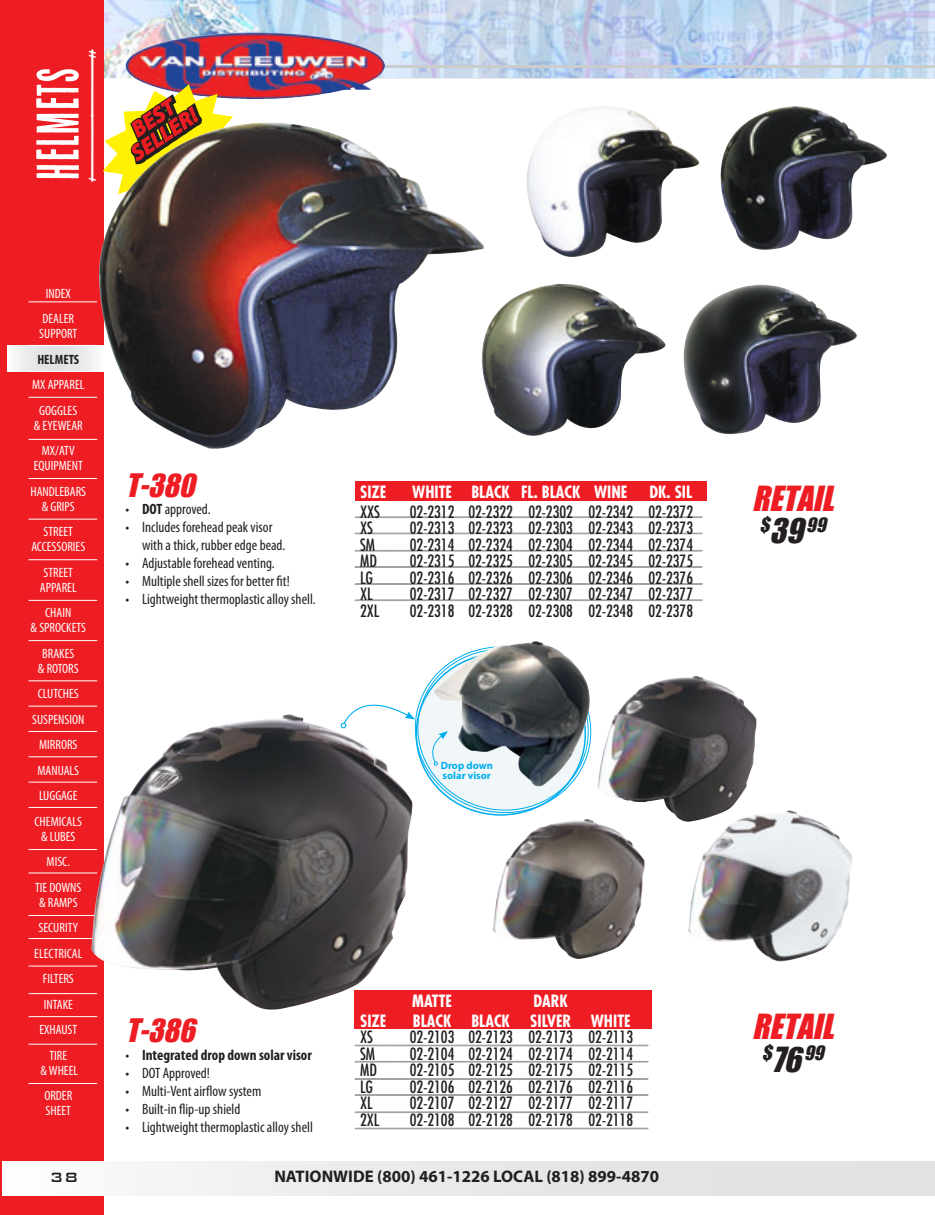
<style>
.page{position:relative;width:935px;height:1215px;background:#fff}
.page>*{position:absolute;margin:0;border:0;box-sizing:border-box;transform-origin:0 0}
.t1{font:79.2px "White Elephant";color:#fff;scale:.28 1}
.t2{font:50.25px "White Elephant";color:#fff}
.t3{font:italic 35.25px "Billboard";color:#ee1d23}
.BLACK_DESC_HEADER{font:italic 33px "Billboard";color:#ee1d23}
.t4{font:italic 700 21.6px "Myriad Pro";color:#ee1d23}
.t5{font:italic 20.55px "Billboard";color:#231f20}
.t6{font:18px "Abandoned Extended";color:#231f20}
.t7{font:700 16.8px "Myriad Pro";color:#231f20}
.t8{font:condensed 16.5px "Futura";color:#231f20}
.t9{font:700 condensed 16.5px "Futura";color:#fff}
.BODY_FEATURES{font:condensed 15px "Myriad Pro";color:#231f20}
.BODY_FEATURES-2{font:700 condensed 15px "Myriad Pro";color:#231f20}
.t10{font:condensed 13.5px/25.5px "Myriad Pro";color:#fff;text-align:center}
.t11{font:700 condensed 13.5px "Myriad Pro";color:#231f20}
.t12{font:700 10.5px "Myriad Pro";color:#00aeef}
.s1{font-weight:700}
.s2{font-weight:400}
.s3{font-size:35.25px}
</style>
<div class="page">
<img style="left:104px;top:0;width:830px;height:78px">
<hr style="left:162px;top:65px;width:772px;height:3px;background:#cbccce">
<div style="left:0;top:0;width:104px;height:1215px;background:#ee1d23"></div>
<div style="left:3px;top:1161px;width:931px;height:34px;background:linear-gradient(to right,#f9f9f9,#dcdde0)"></div>
<svg style="left:8px;top:345px;width:89px;height:27px;background:#e9eaeb"></svg>
<hr style="left:29px;top:301px;width:68px;height:1px;background:#fff">
<hr style="left:29px;top:345px;width:68px;height:1px;background:#fff">
<hr style="left:29px;top:371px;width:68px;height:1px;background:#fff">
<hr style="left:29px;top:397px;width:68px;height:1px;background:#fff">
<hr style="left:29px;top:439px;width:68px;height:1px;background:#fff">
<hr style="left:29px;top:478px;width:68px;height:1px;background:#fff">
<hr style="left:29px;top:519px;width:68px;height:1px;background:#fff">
<hr style="left:29px;top:559px;width:68px;height:1px;background:#fff">
<hr style="left:29px;top:600px;width:68px;height:1px;background:#fff">
<hr style="left:29px;top:640px;width:68px;height:1px;background:#fff">
<hr style="left:29px;top:680px;width:68px;height:1px;background:#fff">
<hr style="left:29px;top:706px;width:68px;height:1px;background:#fff">
<hr style="left:29px;top:731px;width:68px;height:1px;background:#fff">
<hr style="left:29px;top:756px;width:68px;height:1px;background:#fff">
<hr style="left:29px;top:782px;width:68px;height:1px;background:#fff">
<hr style="left:29px;top:807px;width:68px;height:1px;background:#fff">
<hr style="left:29px;top:849px;width:68px;height:1px;background:#fff">
<hr style="left:29px;top:873px;width:68px;height:1px;background:#fff">
<hr style="left:29px;top:915px;width:68px;height:1px;background:#fff">
<hr style="left:29px;top:938px;width:68px;height:1px;background:#fff">
<hr style="left:29px;top:966px;width:68px;height:1px;background:#fff">
<hr style="left:29px;top:993px;width:68px;height:1px;background:#fff">
<hr style="left:29px;top:1016px;width:68px;height:1px;background:#fff">
<hr style="left:29px;top:1044px;width:68px;height:1px;background:#fff">
<hr style="left:29px;top:1083px;width:68px;height:1px;background:#fff">
<img style="left:125px;top:32px;width:259px;height:67px">
<svg style="left:123px;top:84px;width:110px;height:38px"></svg>
<img style="left:483px;top:284px;width:182px;height:152px">
<img style="left:720px;top:106px;width:167px;height:144px">
<img style="left:683px;top:285px;width:174px;height:150px">
<img style="left:527px;top:107px;width:172px;height:150px">
<img style="left:97px;top:122px;width:386px;height:327px">
<div style="left:354px;top:481px;width:352px;height:19px;background:#ee1d23"></div>
<svg style="left:354px;top:516px;width:348px;height:2px"></svg>
<svg style="left:354px;top:532px;width:348px;height:3px"></svg>
<svg style="left:354px;top:550px;width:348px;height:2px"></svg>
<svg style="left:354px;top:566px;width:348px;height:2px"></svg>
<svg style="left:354px;top:583px;width:348px;height:2px"></svg>
<svg style="left:354px;top:599px;width:348px;height:2px"></svg>
<div style="left:354px;top:990px;width:297px;height:39px;background:#ee1d23"></div>
<svg style="left:354px;top:1044px;width:294px;height:3px"></svg>
<svg style="left:354px;top:1061px;width:294px;height:2px"></svg>
<svg style="left:354px;top:1078px;width:294px;height:2px"></svg>
<svg style="left:354px;top:1094px;width:294px;height:2px"></svg>
<svg style="left:354px;top:1111px;width:294px;height:2px"></svg>
<svg style="left:354px;top:1127px;width:294px;height:3px"></svg>
<img style="left:493px;top:820px;width:151px;height:139px">
<img style="left:597px;top:676px;width:159px;height:146px">
<img style="left:688px;top:810px;width:164px;height:151px">
<img style="left:91px;top:714px;width:320px;height:296px">
<svg style="left:339px;top:641px;width:259px;height:179px"></svg>
<h2 class="t2" style="left:33px;top:181px;width:114px;rotate:-90deg">HELMETS</h2>
<h1 class="t1" style="left:90px;top:44px;width:19px">i</h1>
<h1 class="t1" style="left:90px;top:109px;width:19px">i</h1>
<p class="t4" style="left:126px;top:120px;width:49px;rotate:-34deg">BEST</p>
<p class="t4" style="left:125px;top:144px;width:77px;rotate:-34deg">SELLER!</p>
<p class="t10" style="left:42px;top:281px;width:33px;text-align:left">INDEX<br>DEALER</p>
<p class="t10" style="left:39px;top:321px;width:39px">SUPPORT</p>
<p class="t11" style="left:37px;top:351px;width:43px">HELMETS</p>
<p class="t10" style="left:32px;top:372px;width:54px">MX APPAREL<br>GOGGLES</p>
<p class="t10" style="left:34px;top:413px;width:50px">&amp; EYEWEAR<br>MX/ATV</p>
<p class="t10" style="left:30px;top:453px;width:57px;text-align:left">EQUIPMENT<br>HANDLEBARS</p>
<p class="t10" style="left:42px;top:494px;width:35px;text-align:left">&amp; GRIPS<br>STREET</p>
<p class="t10" style="left:31px;top:534px;width:55px">ACCESSORIES<br>STREET</p>
<p class="t10" style="left:40px;top:575px;width:38px">APPAREL<br>CHAIN</p>
<p class="t10" style="left:31px;top:615px;width:57px">&amp; SPROCKETS<br>BRAKES</p>
<p class="t10" style="left:32px;top:656px;width:54px">&amp; ROTORS<br>CLUTCHES<br>SUSPENSION<br>MIRRORS<br>MANUALS<br>LUGGAGE<br>CHEMICALS</p>
<p class="t10" style="left:35px;top:824px;width:48px">&amp; LUBES<br>MISC.<br>TIE DOWNS</p>
<p class="t10" style="left:34px;top:890px;width:49px">&amp; RAMPS<br>SECURITY<br>ELECTRICAL<br>FILTERS<br>INTAKE<br>EXHAUST<br>TIRE</p>
<p class="t10" style="left:41px;top:1058px;width:39px;text-align:left">&amp; WHEEL<br>ORDER</p>
<p class="t10" style="left:46px;top:1098px;width:27px">SHEET</p>
<p class="BLACK_DESC_HEADER" style="left:125px;top:468px;width:70px">T-380</p>
<p class="BODY_FEATURES" style="left:125px;top:500px;width:86px">• <span class="s1">DOT</span> approved.</p>
<p class="BODY_FEATURES" style="left:125px;top:518px;width:148px">• Includes forehead peak visor</p>
<p class="BODY_FEATURES" style="left:142px;top:536px;width:145px">with a thick, rubber edge bead.</p>
<p class="BODY_FEATURES" style="left:125px;top:554px;width:150px">• Adjustable forehead venting.</p>
<p class="BODY_FEATURES" style="left:125px;top:572px;width:166px">• Multiple shell sizes for better fit!</p>
<p class="BODY_FEATURES" style="left:125px;top:590px;width:191px">• Lightweight thermoplastic alloy shell.</p>
<p class="BLACK_DESC_HEADER" style="left:125px;top:1013px;width:71px">T-386</p>
<p class="BODY_FEATURES-2" style="left:125px;top:1045px;width:188px"><span class="s2">•</span> Integrated drop down solar visor</p>
<p class="BODY_FEATURES" style="left:125px;top:1063px;width:86px">• DOT Approved!</p>
<p class="BODY_FEATURES" style="left:125px;top:1081px;width:137px">• Multi-Vent airflow system</p>
<p class="BODY_FEATURES" style="left:125px;top:1099px;width:116px">• Built-in flip-up shield</p>
<p class="BODY_FEATURES" style="left:125px;top:1117px;width:189px">• Lightweight thermoplastic alloy shell</p>
<p class="t9" style="left:360px;top:481px;width:28px">SIZE</p>
<p class="t9" style="left:412px;top:481px;width:216px">WHITE BLACK FL. BLACK WINE</p>
<p class="t9" style="left:649px;top:481px;width:44px">DK. SIL</p>
<p class="t8" style="left:360px;top:501px;width:21px">XXS</p>
<p class="t8" style="left:409px;top:501px;width:285px">02-2312 02-2322 02-2302 02-2342 02-2372</p>
<p class="t8" style="left:360px;top:518px;width:14px">XS</p>
<p class="t8" style="left:409px;top:518px;width:285px">02-2313 02-2323 02-2303 02-2343 02-2373</p>
<p class="t8" style="left:360px;top:534px;width:17px">SM</p>
<p class="t8" style="left:409px;top:534px;width:285px">02-2314 02-2324 02-2304 02-2344 02-2374</p>
<p class="t8" style="left:360px;top:551px;width:18px">MD</p>
<p class="t8" style="left:409px;top:551px;width:285px">02-2315 02-2325 02-2305 02-2345 02-2375</p>
<p class="t8" style="left:360px;top:567px;width:15px">LG</p>
<p class="t8" style="left:409px;top:567px;width:285px">02-2316 02-2326 02-2306 02-2346 02-2376</p>
<p class="t8" style="left:360px;top:584px;width:14px">XL</p>
<p class="t8" style="left:409px;top:584px;width:285px">02-2317 02-2327 02-2307 02-2347 02-2377</p>
<p class="t8" style="left:360px;top:600px;width:21px">2XL</p>
<p class="t8" style="left:409px;top:600px;width:285px">02-2318 02-2328 02-2308 02-2348 02-2378</p>
<p class="t12" style="left:440px;top:758px;width:54px">Drop down</p>
<p class="t12" style="left:442px;top:769px;width:50px">solar visor</p>
<p class="t9" style="left:412px;top:991px;width:41px">MATTE</p>
<p class="t9" style="left:533px;top:991px;width:36px">DARK</p>
<p class="t9" style="left:360px;top:1010px;width:28px">SIZE</p>
<p class="t9" style="left:412px;top:1010px;width:219px">BLACK BLACK SILVER WHITE</p>
<p class="t8" style="left:360px;top:1027px;width:14px">XS</p>
<p class="t8" style="left:409px;top:1027px;width:225px">02-2103 02-2123 02-2173 02-2113</p>
<p class="t8" style="left:360px;top:1043px;width:17px">SM</p>
<p class="t8" style="left:409px;top:1043px;width:225px">02-2104 02-2124 02-2174 02-2114</p>
<p class="t8" style="left:360px;top:1060px;width:18px">MD</p>
<p class="t8" style="left:409px;top:1060px;width:225px">02-2105 02-2125 02-2175 02-2115</p>
<p class="t8" style="left:360px;top:1076px;width:15px">LG</p>
<p class="t8" style="left:409px;top:1076px;width:225px">02-2106 02-2126 02-2176 02-2116</p>
<p class="t8" style="left:360px;top:1093px;width:14px">XL</p>
<p class="t8" style="left:409px;top:1093px;width:225px">02-2107 02-2127 02-2177 02-2117</p>
<p class="t8" style="left:360px;top:1109px;width:21px">2XL</p>
<p class="t8" style="left:409px;top:1109px;width:225px">02-2108 02-2128 02-2178 02-2118</p>
<p class="t6" style="left:50px;top:1168px;width:31px">38</p>
<p class="t7" style="left:274px;top:1166px;width:386px">NATIONWIDE (800) 461-1226 LOCAL (818) 899-4870</p>
<p class="t3" style="left:752px;top:480px;width:83px">RETAIL</p>
<p class="t5" style="left:759px;top:514px;width:68px">$<span class="s3">39</span> 99</p>
<p class="t3" style="left:752px;top:1008px;width:83px">RETAIL</p>
<p class="t5" style="left:761px;top:1042px;width:64px">$<span class="s3">76</span> 99</p>
</div>
